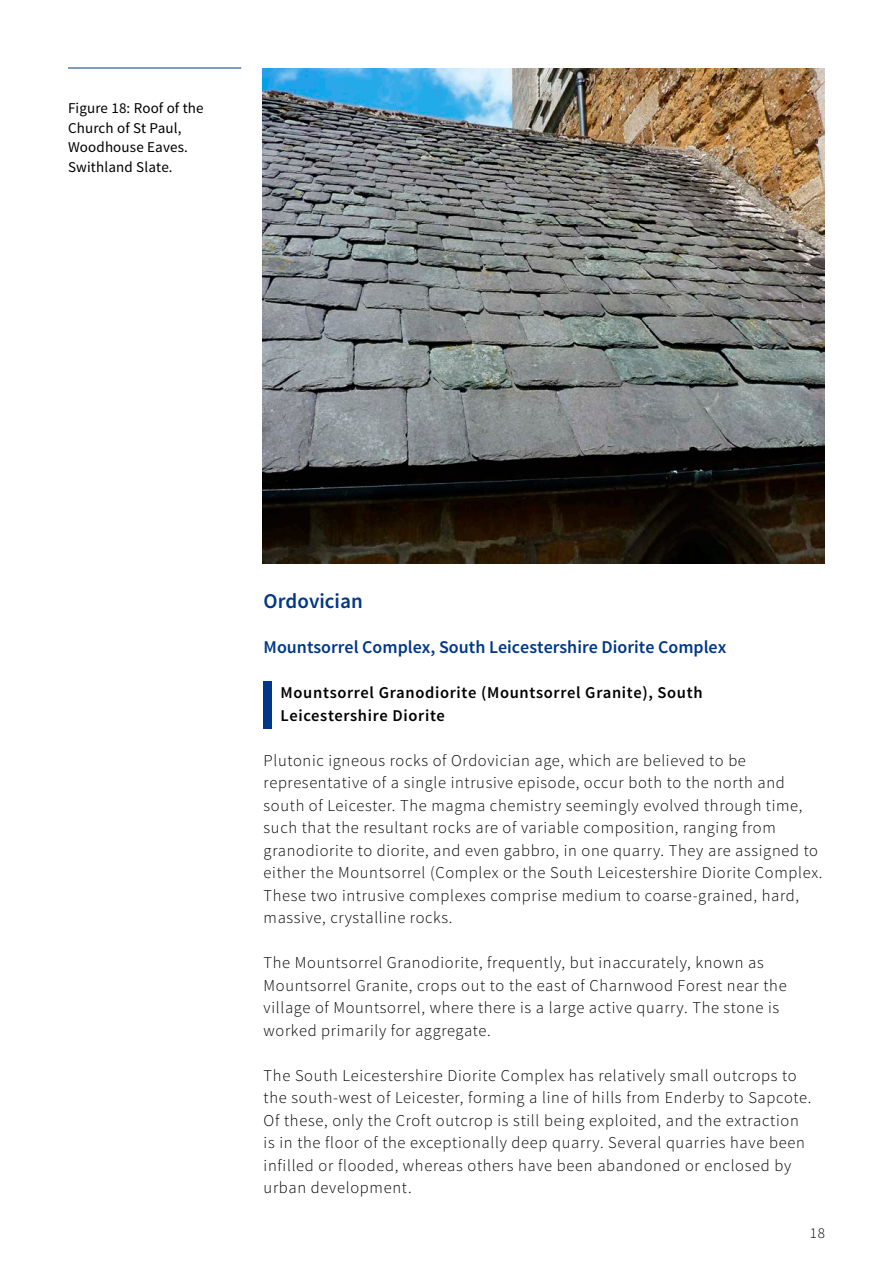
<style>
.page{position:relative;width:893px;height:1263px;background:#fff}
.page>*{position:absolute;margin:0;border:0;box-sizing:border-box;transform-origin:0 0}
.Heading_1{font:600 21px "Source Sans Pro";color:#003788}
.Heading_2{font:600 18px "Source Sans Pro";color:#003788}
.Body_text{font:300 16.5px/22.5px "Source Sans Pro";letter-spacing:.04em;color:#000}
.Emphasis_Stone_type{font:600 16.5px/22.5px "Source Sans Pro";letter-spacing:.04em;color:#000}
.t1{font:15px "Source Sans Pro";letter-spacing:.01em;color:#000}
.t2{font:300 15px "Source Sans Pro";color:#000}
</style>
<div class="page">
<div style="left:264px;top:681px;width:8px;height:48px;background:#003788"></div>
<img style="left:263px;top:68px;width:562px;height:495px">
<hr style="left:68px;top:68px;width:173px;height:1px;background:#003788">
<p class="t1" style="left:68px;top:99px;width:137px">Figure 18: Roof of the</p>
<p class="t1" style="left:68px;top:118px;width:115px">Church of St Paul,</p>
<p class="t1" style="left:68px;top:138px;width:121px">Woodhouse Eaves.</p>
<p class="t1" style="left:68px;top:157px;width:106px">Swithland Slate.</p>
<h1 class="Heading_1" style="left:264px;top:588px;width:101px">Ordovician</h1>
<h2 class="Heading_2" style="left:264px;top:636px;width:464px">Mountsorrel Complex, South Leicestershire Diorite Complex</h2>
<h3 class="Emphasis_Stone_type" style="left:281px;top:682px;width:423px">Mountsorrel Granodiorite (Mountsorrel Granite), South<br>Leicestershire Diorite</h3>
<p class="Body_text" style="left:264px;top:749px;width:560px">Plutonic igneous rocks of Ordovician age, which are believed to be representative of a single intrusive episode, occur both to the north and south of Leicester. The magma chemistry seemingly evolved through time, such that the resultant rocks are of variable composition, ranging from granodiorite to diorite, and even gabbro, in one quarry. They are assigned to either the Mountsorrel (Complex or the South Leicestershire Diorite Complex.<br>These two intrusive complexes comprise medium to coarse-grained, hard, massive, crystalline rocks.</p>
<p class="Body_text" style="left:264px;top:951px;width:524px">The Mountsorrel Granodiorite, frequently, but inaccurately, known as Mountsorrel Granite, crops out to the east of Charnwood Forest near the village of Mountsorrel, where there is a large active quarry. The stone is worked primarily for aggregate.</p>
<p class="Body_text" style="left:264px;top:1064px;width:549px">The South Leicestershire Diorite Complex has relatively small outcrops to the south-west of Leicester, forming a line of hills from Enderby to Sapcote.<br>Of these, only the Croft outcrop is still being exploited, and the extraction is in the floor of the exceptionally deep quarry. Several quarries have been infilled or flooded, whereas others have been abandoned or enclosed by urban development.</p>
<p class="t2" style="left:810px;top:1224px;width:16px">18</p>
</div>
